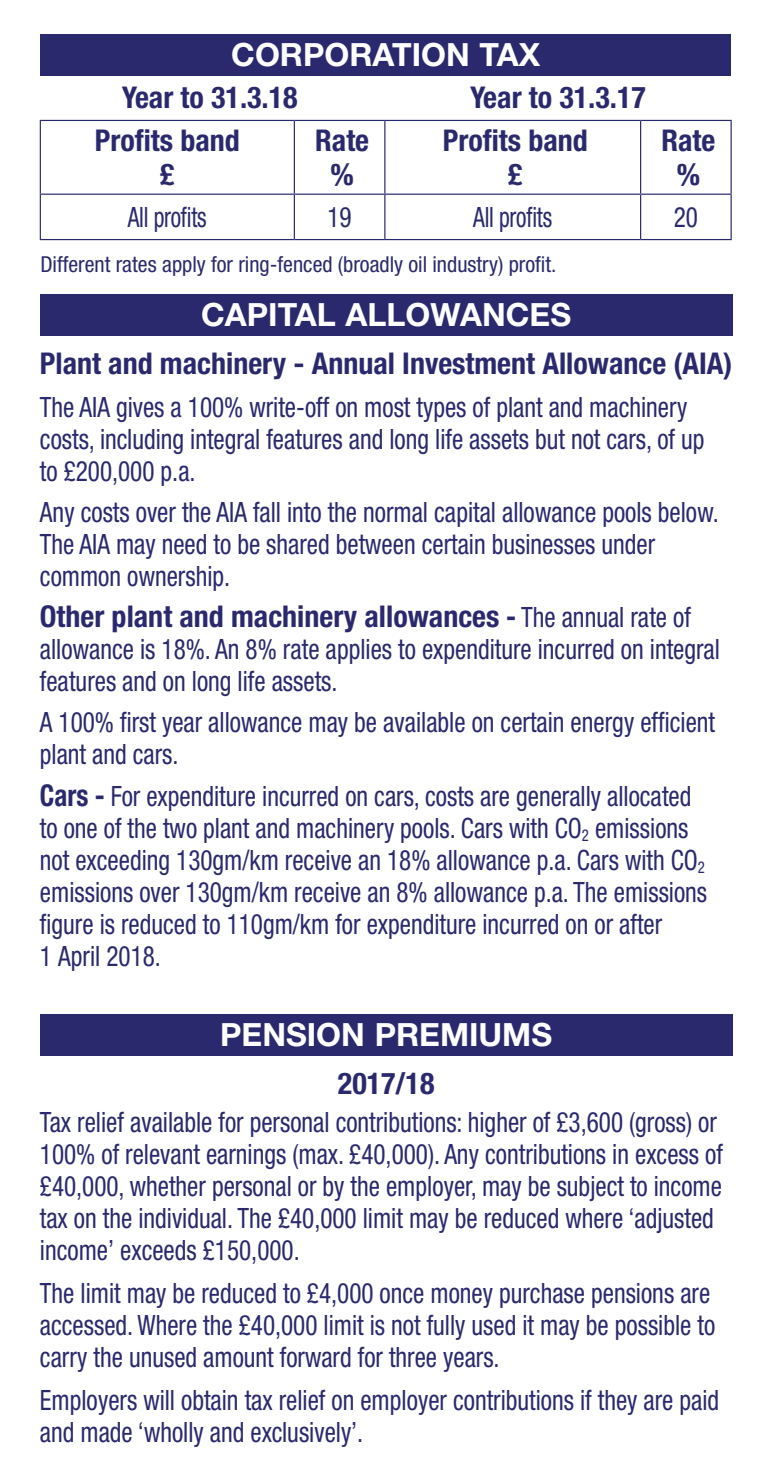
<style>
.page{position:relative;width:772px;height:1475px;background:#fff}
.page>*{position:absolute;margin:0;border:0;box-sizing:border-box;transform-origin:0 0}
.t1{font:700 32px "Helvetica Neue LT Std";color:#fff}
.t2{font:700 condensed 30px/34px "Helvetica Neue LT Std";color:#2b296d;text-align:center}
.t3{font:condensed 28px/32px "Helvetica Neue LT Std";color:#2b296d;scale:.9 1}
.t4{font:condensed 28px "Helvetica Neue LT Std";color:#2b296d;scale:.83 1}
.t5{font:condensed 22px "Helvetica Neue LT Std";color:#2b296d}
.s1{font-weight:400;font-size:28px}
.s2{font-weight:700;font-size:30px}
</style>
<div class="page">
<div style="left:40px;top:34px;width:690px;height:41px;background:#2b296d"></div>
<hr style="left:40px;top:120px;width:254px;height:1px;background:#2b296d">
<hr style="left:40px;top:121px;width:1px;height:72px;background:#2b296d">
<hr style="left:294px;top:120px;width:90px;height:1px;background:#2b296d">
<hr style="left:293px;top:121px;width:2px;height:72px;background:#2b296d">
<hr style="left:384px;top:120px;width:256px;height:1px;background:#2b296d">
<hr style="left:384px;top:121px;width:1px;height:72px;background:#2b296d">
<hr style="left:640px;top:120px;width:91px;height:1px;background:#2b296d">
<hr style="left:639px;top:121px;width:1px;height:72px;background:#2b296d">
<hr style="left:730px;top:121px;width:1px;height:72px;background:#2b296d">
<hr style="left:40px;top:195px;width:1px;height:44px;background:#2b296d">
<hr style="left:293px;top:195px;width:2px;height:44px;background:#2b296d">
<hr style="left:40px;top:239px;width:254px;height:1px;background:#2b296d">
<hr style="left:294px;top:239px;width:90px;height:1px;background:#2b296d">
<hr style="left:384px;top:195px;width:1px;height:44px;background:#2b296d">
<hr style="left:639px;top:195px;width:1px;height:44px;background:#2b296d">
<hr style="left:730px;top:195px;width:1px;height:44px;background:#2b296d">
<hr style="left:384px;top:239px;width:256px;height:1px;background:#2b296d">
<hr style="left:640px;top:239px;width:91px;height:1px;background:#2b296d">
<hr style="left:40px;top:193px;width:254px;height:2px;background:#2b296d">
<hr style="left:294px;top:193px;width:90px;height:2px;background:#2b296d">
<hr style="left:384px;top:193px;width:256px;height:2px;background:#2b296d">
<hr style="left:640px;top:193px;width:91px;height:2px;background:#2b296d">
<div style="left:40px;top:294px;width:692px;height:41px;background:#2b296d"></div>
<div style="left:40px;top:1014px;width:692px;height:41px;background:#2b296d"></div>
<p class="t1" style="left:231px;top:35px;width:310px">CORPORATION TAX</p>
<p class="t2" style="left:122px;top:80px;width:177px">Year to 31.3.18</p>
<p class="t2" style="left:470px;top:80px;width:177px">Year to 31.3.17</p>
<p class="t2" style="left:95px;top:123px;width:146px">Profits band £</p>
<p class="t2" style="left:315px;top:123px;width:55px">Rate %</p>
<p class="t2" style="left:442px;top:123px;width:146px">Profits band £</p>
<p class="t2" style="left:661px;top:123px;width:55px">Rate %</p>
<p class="t4" style="left:128px;top:201px;width:96px">All profits</p>
<p class="t3" style="left:327px;top:201px;width:28px">19</p>
<p class="t4" style="left:473px;top:201px;width:96px">All profits</p>
<p class="t3" style="left:673px;top:201px;width:28px">20</p>
<p class="t5" style="left:40px;top:252px;width:517px">Different rates apply for ring-fenced (broadly oil industry) profit.</p>
<p class="t1" style="left:201px;top:295px;width:371px">CAPITAL ALLOWANCES</p>
<p class="t2" style="left:40px;top:345px;width:693px">Plant and machinery - Annual Investment Allowance (AIA)</p>
<p class="t3" style="left:40px;top:391px;width:739px">The AIA gives a 100% write-off on most types of plant and machinery costs, including integral features and long life assets but not cars, of up to £200,000 p.a.</p>
<p class="t3" style="left:40px;top:496px;width:755px">Any costs over the AIA fall into the normal capital allowance pools below.<br>The AIA may need to be shared between certain businesses under common ownership.</p>
<p class="t2" style="left:40px;top:599px;width:652px">Other plant and machinery allowances - <span class="s1">The annual rate of</span></p>
<p class="t3" style="left:40px;top:633px;width:756px">allowance is 18%. An 8% rate applies to expenditure incurred on integral features and on long life assets.</p>
<p class="t3" style="left:40px;top:706px;width:751px">A 100% first year allowance may be available on certain energy efficient plant and cars.</p>
<p class="t3" style="left:40px;top:779px;width:742px"><span class="s2">Cars -</span> For expenditure incurred on cars, costs are generally allocated to one of the two plant and machinery pools. Cars with CO<sub>2</sub> emissions not exceeding 130gm/km receive an 18% allowance p.a. Cars with CO<sub>2 </sub>emissions over 130gm/km receive an 8% allowance p.a. The emissions figure is reduced to 110gm/km for expenditure incurred on or after<br>1 April 2018.</p>
<p class="t1" style="left:220px;top:1014px;width:333px">PENSION PREMIUMS</p>
<p class="t2" style="left:338px;top:1065px;width:98px">2017/18</p>
<p class="t3" style="left:40px;top:1105px;width:759px">Tax relief available for personal contributions: higher of £3,600 (gross) or 100% of relevant earnings (max. £40,000). Any contributions in excess of £40,000, whether personal or by the employer, may be subject to income tax on the individual. The £40,000 limit may be reduced where ‘adjusted income’ exceeds £150,000.</p>
<p class="t3" style="left:40px;top:1276px;width:751px">The limit may be reduced to £4,000 once money purchase pensions are accessed. Where the £40,000 limit is not fully used it may be possible to carry the unused amount forward for three years.</p>
<p class="t3" style="left:40px;top:1383px;width:755px">Employers will obtain tax relief on employer contributions if they are paid and made ‘wholly and exclusively’.</p>
</div>
